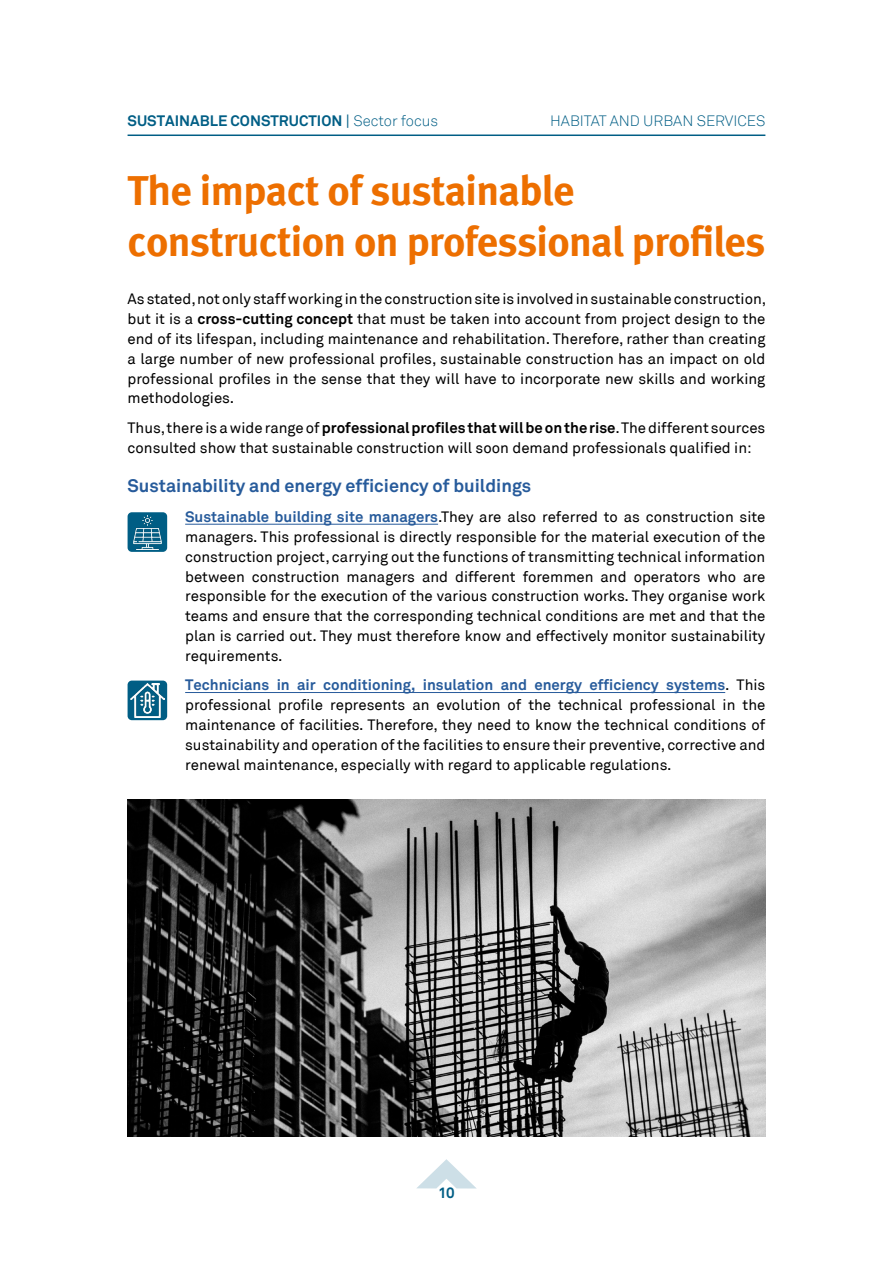
<style>
.page{position:relative;width:893px;height:1263px;background:#fff}
.page>*{position:absolute;margin:0;border:0;box-sizing:border-box;transform-origin:0 0}
.t1{font:700 42px/50.4px "Meta";letter-spacing:-.015em;color:#ed6f00}
.t2{font:700 18px "Akkurat";color:#275b9b}
.t3{font:15px/19.8px "Akkurat";color:#000;text-align:justify}
.t4{font:700 15px "Akkurat";color:#005e85}
.t5{font:300 15px "Akkurat";color:#005e85}
.s1{font-weight:400}
.s2{font-weight:300}
.s3{font-weight:700}
.s4{font-weight:700;color:#275b9b}
</style>
<div class="page">
<hr style="left:128px;top:134px;width:637px;height:2px;background:#005e85">
<svg style="left:417px;top:1159px;width:59px;height:29px"></svg>
<hr style="left:185px;top:524px;width:253px;height:1px;background:#275b9b">
<div style="left:128px;top:512px;width:39px;height:40px;background:#005e85;border-radius:4px"></div>
<img style="left:133px;top:515px;width:29px;height:34px">
<hr style="left:185px;top:692px;width:540px;height:1px;background:#275b9b">
<div style="left:128px;top:680px;width:39px;height:40px;background:#005e85;border-radius:4px"></div>
<img style="left:130px;top:683px;width:34px;height:34px">
<img style="left:128px;top:799px;width:637px;height:337px">
<p class="t4" style="left:128px;top:111px;width:312px">SUSTAINABLE CONSTRUCTION <span class="s1">|</span> <span class="s2">Sector focus</span></p>
<p class="t5" style="left:550px;top:112px;width:217px">HABITAT AND URBAN SERVICES</p>
<h1 class="t1" style="left:128px;top:165px;width:639px">The impact of sustainable construction on professional profiles</h1>
<p class="t3" style="left:128px;top:289px;width:640px">As stated, not only staff working in the construction site is involved in sustainable construction, but it is a <span class="s3">cross-cutting concept</span> that must be taken into account from project design to the end of its lifespan, including maintenance and rehabilitation. Therefore, rather than creating a large number of new professional profiles, sustainable construction has an impact on old professional profiles in the sense that they will have to incorporate new skills and working methodologies.</p>
<p class="t3" style="left:128px;top:418px;width:639px">Thus, there is a wide range of <span class="s3">professional profiles that will be on the rise</span>. The different sources consulted show that sustainable construction will soon demand professionals qualified in:</p>
<p class="t2" style="left:128px;top:475px;width:405px">Sustainability and energy efficiency of buildings</p>
<p class="t3" style="left:185px;top:507px;width:582px"><span class="s4">Sustainable building site managers</span>.They are also referred to as construction site managers. This professional is directly responsible for the material execution of the construction project, carrying out the functions of transmitting technical information between construction managers and different foremmen and operators who are responsible for the execution of the various construction works. They organise work teams and ensure that the corresponding technical conditions are met and that the plan is carried out. They must therefore know and effectively monitor sustainability requirements.</p>
<p class="t3" style="left:185px;top:675px;width:582px"><span class="s4">Technicians in air conditioning, insulation and energy efficiency systems</span>. This professional profile represents an evolution of the technical professional in the maintenance of facilities. Therefore, they need to know the technical conditions of sustainability and operation of the facilities to ensure their preventive, corrective and renewal maintenance, especially with regard to applicable regulations.</p>
<p class="t4" style="left:438px;top:1183px;width:18px">10</p>
</div>
